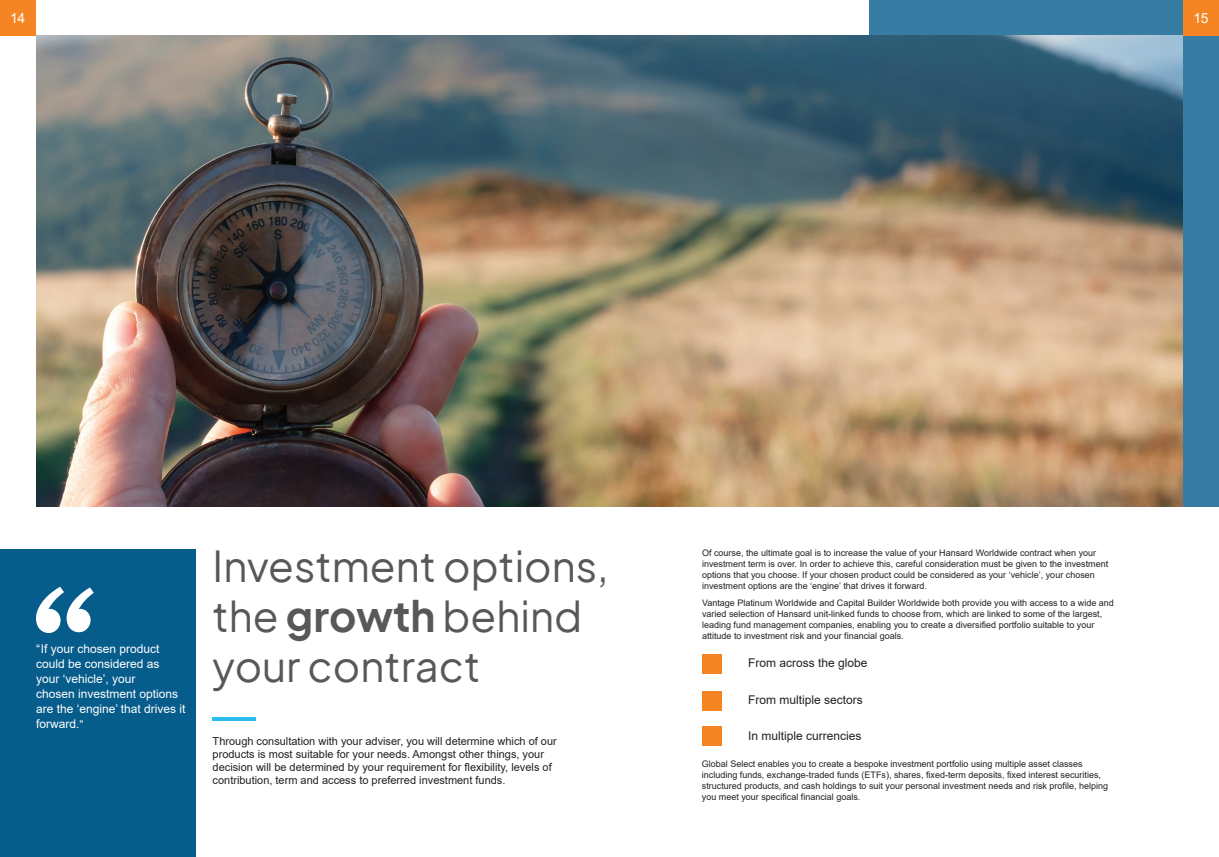
<style>
.page{position:relative;width:1219px;height:857px;background:#fff}
.page>*{position:absolute;margin:0;border:0;box-sizing:border-box;transform-origin:0 0}
.Titles_Blue{font:42px/50px "Plus Jakarta Sans";color:#57585a}
.t1{font:14px "Arial";color:#fff}
.text{font:12px/15px "Arial";color:#fff}
.text-2{font:12px "Arial";color:#231f20}
.text-3{font:11px/13px "Arial";color:#231f20}
.text-4{font:9px/11px "Arial";color:#231f20}
.s1{font-weight:700}
</style>
<div class="page">
<div style="left:869px;top:0;width:350px;height:507px;background:#377ca2"></div>
<img style="left:36px;top:36px;width:1147px;height:470px">
<div style="left:0;top:549px;width:196px;height:307px;background:#065c8b"></div>
<svg style="left:36px;top:586px;width:58px;height:46px"></svg>
<div style="left:703px;top:653px;width:19px;height:20px;background:#f58523"></div>
<div style="left:703px;top:690px;width:19px;height:20px;background:#f58523"></div>
<div style="left:703px;top:726px;width:19px;height:19px;background:#f58523"></div>
<svg style="left:213px;top:717px;width:43px;height:3px"></svg>
<div style="left:0;top:0;width:36px;height:36px;background:#f58523"></div>
<div style="left:1183px;top:0;width:36px;height:36px;background:#f58523"></div>
<h2 class="t1" style="left:10px;top:8px;width:17px">14</h2>
<h2 class="t1" style="left:1193px;top:8px;width:17px">15</h2>
<p class="text" style="left:36px;top:641px;width:151px">“If your chosen product could be considered as your ‘vehicle’, your<br>chosen investment options are the ‘engine’ that drives it forward.”</p>
<p class="Titles_Blue" style="left:213px;top:536px;width:397px">Investment options, the <span class="s1">growth</span> behind your contract</p>
<p class="text-3" style="left:213px;top:734px;width:346px">Through consultation with your adviser, you will determine which of our products is most suitable for your needs. Amongst other things, your decision will be determined by your requirement for flexibility, levels of contribution, term and access to preferred investment funds.</p>
<p class="text-4" style="left:702px;top:547px;width:408px">Of course, the ultimate goal is to increase the value of your Hansard Worldwide contract when your investment term is over. In order to achieve this, careful consideration must be given to the investment options that you choose. If your chosen product could be considered as your ‘vehicle’, your chosen investment options are the ‘engine’ that drives it forward.</p>
<p class="text-4" style="left:702px;top:597px;width:413px">Vantage Platinum Worldwide and Capital Builder Worldwide both provide you with access to a wide and varied selection of Hansard unit-linked funds to choose from, which are linked to some of the largest, leading fund management companies, enabling you to create a diversified portfolio suitable to your attitude to investment risk and your financial goals.</p>
<p class="text-2" style="left:748px;top:653px;width:121px">From across the globe</p>
<p class="text-2" style="left:748px;top:691px;width:116px">From multiple sectors</p>
<p class="text-2" style="left:748px;top:727px;width:115px">In multiple currencies</p>
<p class="text-4" style="left:702px;top:757px;width:408px">Global Select enables you to create a bespoke investment portfolio using multiple asset classes including funds, exchange-traded funds (ETFs), shares, fixed-term deposits, fixed interest securities, structured products, and cash holdings to suit your personal investment needs and risk profile, helping you meet your specifical financial goals.</p>
</div>
